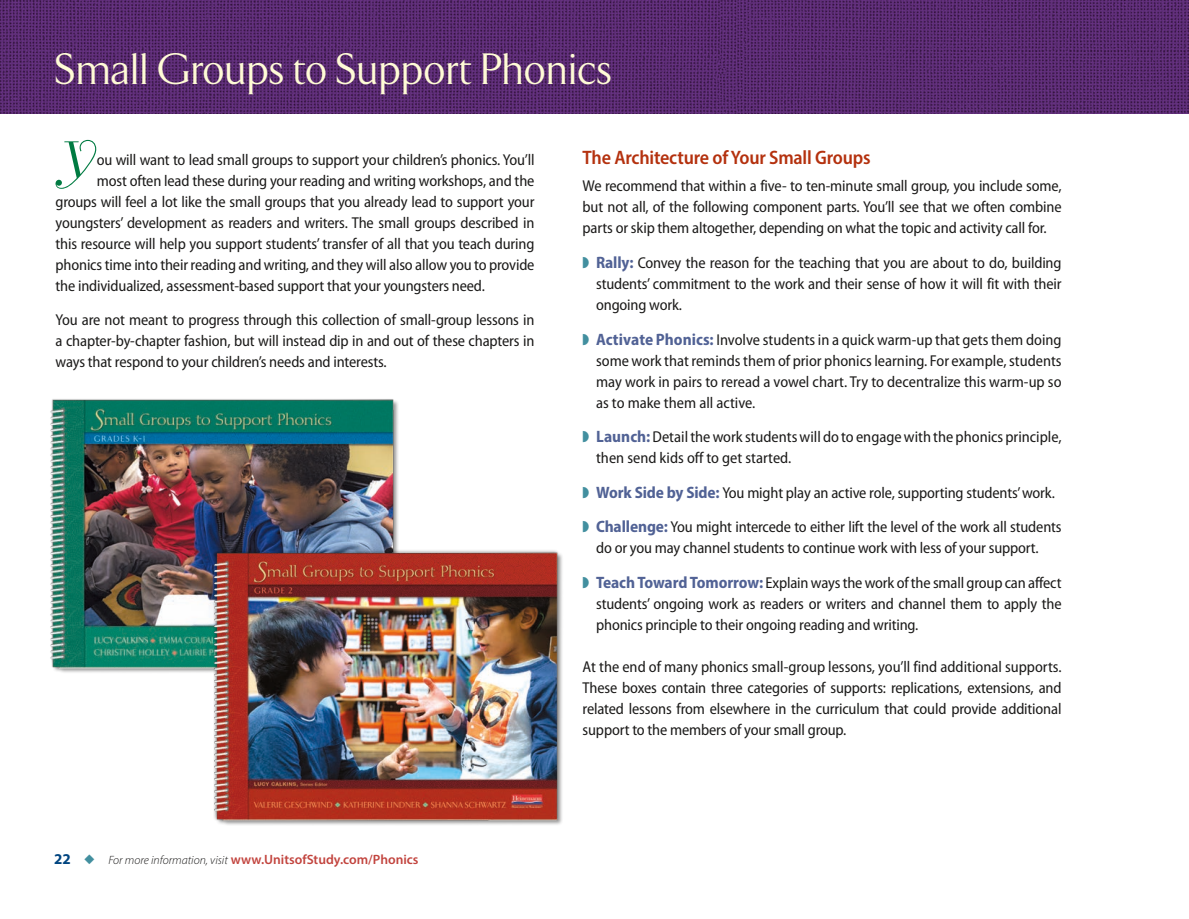
<style>
.page{position:relative;width:1189px;height:919px;background:#fff}
.page>*{position:absolute;margin:0;border:0;box-sizing:border-box;transform-origin:0 0}
.BASAL_TEXT{font:52.05px "Bellevue";color:#007b42}
.BLUE_HEADERS{font:45px "TF Arrow";letter-spacing:.01em;color:#fffbd6}
.A_HEAD{font:600 semi-condensed 19.5px "Myriad Pro";letter-spacing:-.01em;color:#b4310e}
.BASAL_TEXT-2{font:semi-condensed 15.75px/21px "Myriad Pro";letter-spacing:-.01em;color:#1c1b1a;text-align:justify}
.BL_in_BASAL{font:semi-condensed 15.75px/21px "Myriad Pro";letter-spacing:-.01em;color:#1c1b1a;text-align:justify}
.t1{font:600 13.5px "Myriad Pro";color:#c2443e}
.s1{font-weight:700;font-size:15px;color:#004580}
.s2{color:#428f9f}
.s3{font-weight:300;font-style:italic;font-size:12px;color:#1c1b1a}
.s4{font-weight:700;font-size:16.5px;color:#516295}
</style>
<div class="page">
<img style="left:50px;top:399px;width:348px;height:270px">
<img style="left:0;top:0;width:1188px;height:113px">
<img style="left:212px;top:549px;width:350px;height:273px">
<p class="BLUE_HEADERS" style="left:55px;top:46px;width:558px">Small Groups to Support Phonics</p>
<p class="BASAL_TEXT" style="left:54px;top:132px;width:37px">Y</p>
<p class="BASAL_TEXT-2" style="left:97px;top:149px;width:439px">ou will want to lead small groups to support your children’s phonics. You’ll</p>
<p class="BASAL_TEXT-2" style="left:97px;top:170px;width:439px">most often lead these during your reading and writing workshops, and the</p>
<p class="BASAL_TEXT-2" style="left:55px;top:191px;width:480px">groups will feel a lot like the small groups that you already lead to support your</p>
<p class="BASAL_TEXT-2" style="left:55px;top:212px;width:480px">youngsters’ development as readers and writers. The small groups described in</p>
<p class="BASAL_TEXT-2" style="left:55px;top:233px;width:480px">this resource will help you support students’ transfer of all that you teach during</p>
<p class="BASAL_TEXT-2" style="left:55px;top:254px;width:480px">phonics time into their reading and writing, and they will also allow you to provide</p>
<p class="BASAL_TEXT-2" style="left:55px;top:275px;width:429px">the individualized, assessment-based support that your youngsters need.</p>
<p class="BASAL_TEXT-2" style="left:55px;top:310px;width:480px">You are not meant to progress through this collection of small-group lessons in a chapter-by-chapter fashion, but will instead dip in and out of these chapters in ways that respond to your children’s needs and interests.</p>
<p class="t1" style="left:54px;top:850px;width:366px"><span class="s1">22</span> <span class="s2">◆</span> <span class="s3">For more information, visit</span> www.UnitsofStudy.com/Phonics</p>
<p class="A_HEAD" style="left:582px;top:145px;width:289px">The Architecture of Your Small Groups</p>
<p class="BASAL_TEXT-2" style="left:582px;top:176px;width:480px">We recommend that within a five- to ten-minute small group, you include some, but not all, of the following component parts. You’ll see that we often combine parts or skip them altogether, depending on what the topic and activity call for.</p>
<p class="BL_in_BASAL" style="left:596px;top:252px;width:467px;text-indent:-14px"><span class="s2">◗</span> <span class="s4">Rally:</span> Convey the reason for the teaching that you are about to do, building students’ commitment to the work and their sense of how it will fit with their ongoing work.</p>
<p class="BL_in_BASAL" style="left:596px;top:329px;width:467px;text-indent:-14px"><span class="s2">◗</span> <span class="s4">Activate Phonics:</span> Involve students in a quick warm-up that gets them doing some work that reminds them of prior phonics learning. For example, students may work in pairs to reread a vowel chart. Try to decentralize this warm-up so as to make them all active.</p>
<p class="BL_in_BASAL" style="left:596px;top:426px;width:467px;text-indent:-14px"><span class="s2">◗</span> <span class="s4">Launch:</span> Detail the work students will do to engage with the phonics principle, then send kids off to get started.</p>
<p class="BL_in_BASAL" style="left:582px;top:482px;width:472px"><span class="s2">◗</span> <span class="s4">Work Side by Side:</span> You might play an active role, supporting students’ work.</p>
<p class="BL_in_BASAL" style="left:596px;top:516px;width:467px;text-indent:-14px"><span class="s2">◗</span> <span class="s4">Challenge:</span> You might intercede to either lift the level of the work all students do or you may channel students to continue work with less of your support.</p>
<p class="BL_in_BASAL" style="left:596px;top:572px;width:467px;text-indent:-14px"><span class="s2">◗</span> <span class="s4">Teach Toward Tomorrow:</span> Explain ways the work of the small group can affect students’ ongoing work as readers or writers and channel them to apply the phonics principle to their ongoing reading and writing.</p>
<p class="BASAL_TEXT-2" style="left:582px;top:656px;width:480px">At the end of many phonics small-group lessons, you’ll find additional supports.<br>These boxes contain three categories of supports: replications, extensions, and related lessons from elsewhere in the curriculum that could provide additional support to the members of your small group.</p>
</div>
